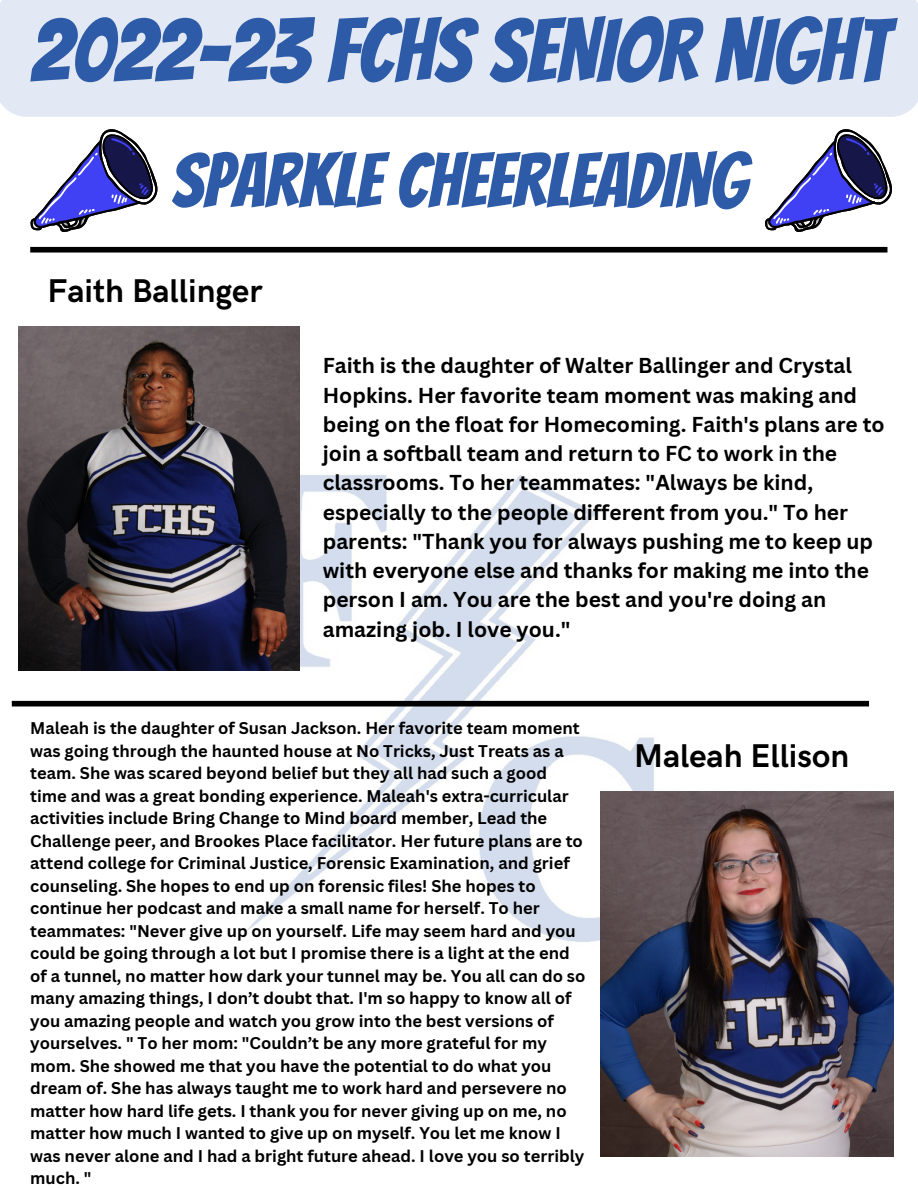
<style>
.page{position:relative;width:918px;height:1188px;background:#fff}
.page>*{position:absolute;margin:0;border:0;box-sizing:border-box;transform-origin:0 0}
.t1{font:88.5px "Bangers";color:#2e5ba7}
.t2{font:75.45px "Bangers";color:#2e5ba7}
.t3{font:700 33px "HK Grotesk";color:#000}
.t4{font:700 21px/29.2px "Canva Sans";color:#000}
.t5{font:700 16.5px/22.5px "Canva Sans";color:#000}
</style>
<div class="page">
<div style="left:30px;top:247px;width:857px;height:6px;background:#000"></div>
<img style="left:157px;top:414px;width:567px;height:584px">
<div style="left:12px;top:701px;width:857px;height:5px;background:#000"></div>
<svg style="left:30px;top:129px;width:128px;height:103px"></svg>
<svg style="left:765px;top:129px;width:127px;height:103px"></svg>
<div style="left:0;top:0;width:918px;height:117px;background:#e2e9f4"></div>
<img style="left:18px;top:327px;width:281px;height:343px">
<img style="left:601px;top:791px;width:292px;height:366px">
<h1 class="t1" style="left:30px;top:4px;width:859px">2022-23 FCHS SENIOR NIGHT</h1>
<h2 class="t2" style="left:171px;top:141px;width:578px">SPARKLE CHEERLEADING</h2>
<h3 class="t3" style="left:48px;top:272px;width:217px">Faith Ballinger</h3>
<p class="t4" style="left:323px;top:351px;width:563px">Faith is the daughter of Walter Ballinger and Crystal Hopkins. Her favorite team moment was making and being on the float for Homecoming. Faith's plans are to join a softball team and return to FC to work in the classrooms. To her teammates: "Always be kind, especially to the people different from you." To her parents: "Thank you for always pushing me to keep up with everyone else and thanks for making me into the person I am. You are the best and you're doing an amazing job. I love you."</p>
<p class="t5" style="left:30px;top:716px;width:557px">Maleah is the daughter of Susan Jackson. Her favorite team moment was going through the haunted house at No Tricks, Just Treats as a team. She was scared beyond belief but they all had such a good time and was a great bonding experience. Maleah's extra-curricular activities include Bring Change to Mind board member, Lead the Challenge peer, and Brookes Place facilitator. Her future plans are to attend college for Criminal Justice, Forensic Examination, and grief counseling. She hopes to end up on forensic files! She hopes to continue her podcast and make a small name for herself. To her teammates: "Never give up on yourself. Life may seem hard and you could be going through a lot but I promise there is a light at the end of a tunnel, no matter how dark your tunnel may be. You all can do so many amazing things, I don’t doubt that. I'm so happy to know all of you amazing people and watch you grow into the best versions of yourselves. " To her mom: "Couldn’t be any more grateful for my mom. She showed me that you have the potential to do what you dream of. She has always taught me to work hard and persevere no matter how hard life gets. I thank you for never giving up on me, no matter how much I wanted to give up on myself. You let me know I was never alone and I had a bright future ahead. I love you so terribly much. "</p>
<h3 class="t3" style="left:634px;top:738px;width:216px">Maleah Ellison</h3>
</div>
